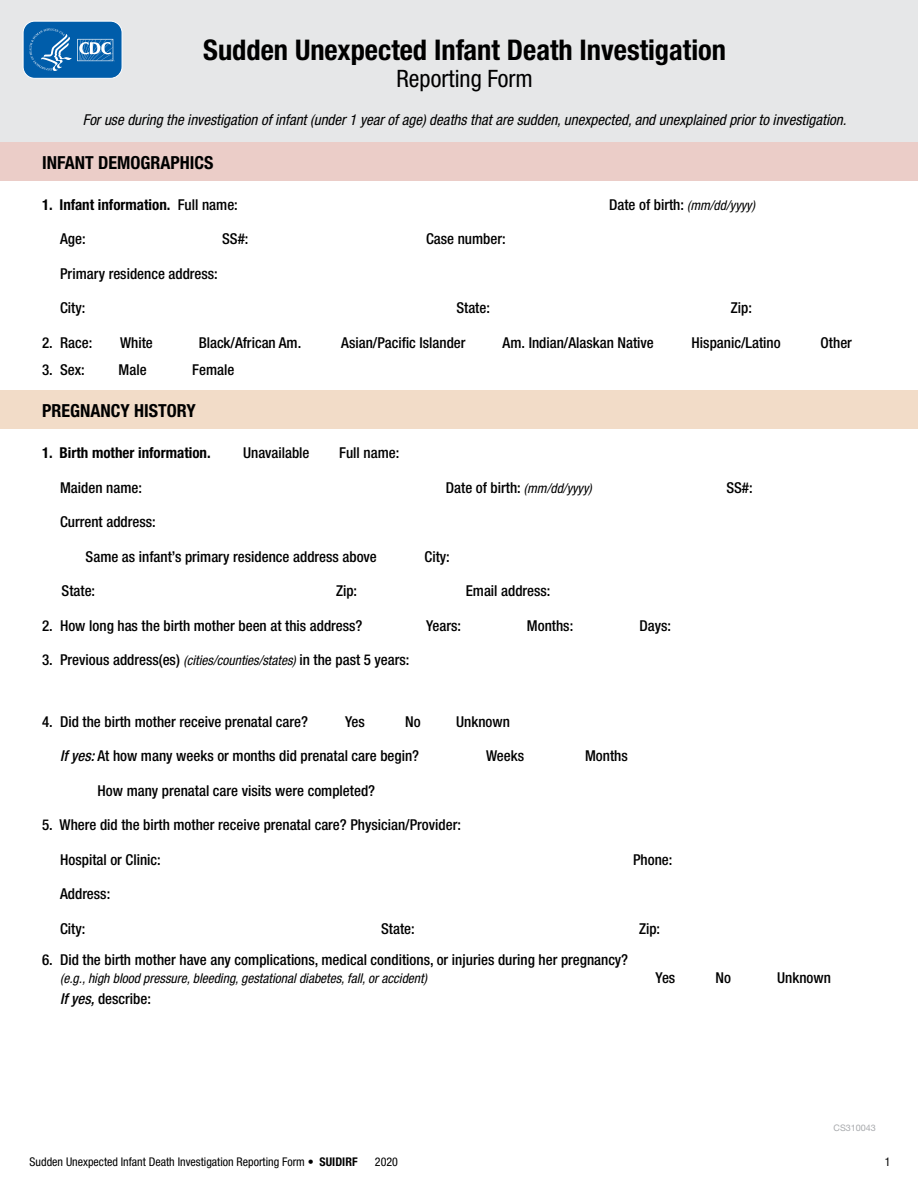
<style>
.page{position:relative;width:918px;height:1188px;background:#fff}
.page>*{position:absolute;margin:0;border:0;box-sizing:border-box;transform-origin:0 0}
.t1{font:700 condensed 28.5px "Helvetica Neue LT Std";color:#000}
.t2{font:condensed 24px "Helvetica Neue LT Std";color:#000}
.t3{font:700 condensed 18px "Helvetica Neue LT Std";color:#000}
.t4{font:500 condensed 15px "Helvetica Neue LT Std";color:#000}
.t5{font:italic condensed 15px "Helvetica Neue LT Std";color:#000}
.t6{font:700 condensed 15px "Helvetica Neue LT Std";color:#000}
.t7{font:italic condensed 13.5px "Helvetica Neue LT Std";color:#000}
.t8{font:condensed 12px "Helvetica Neue LT Std";color:#000}
.t9{font:9px "Helvetica Neue LT Std";color:#a7a9ac}
.s1{font-weight:500}
.s2{font-weight:400;font-style:italic;font-size:13.5px}
.s3{font-style:italic}
.s4{font-weight:700}
</style>
<div class="page">
<div style="left:0;top:0;width:918px;height:143px;background:#e6e7e8"></div>
<svg style="left:23px;top:21px;width:100px;height:58px;background:#2a77b7"></svg>
<div style="left:0;top:142px;width:918px;height:39px;background:#ebcdc8"></div>
<div style="left:0;top:390px;width:918px;height:39px;background:#f2dcc8"></div>
<h1 class="t1" style="left:203px;top:32px;width:524px">Sudden Unexpected Infant Death Investigation</h1>
<h2 class="t2" style="left:396px;top:64px;width:138px">Reporting Form</h2>
<p class="t5" style="left:83px;top:111px;width:765px">For use during the investigation of infant (under 1 year of age) deaths that are sudden, unexpected, and unexplained prior to investigation.</p>
<p class="t3" style="left:42px;top:151px;width:173px">INFANT DEMOGRAPHICS</p>
<p class="t6" style="left:42px;top:195px;width:197px">1. Infant information. <span class="s1">Full name:</span></p>
<p class="t4" style="left:609px;top:196px;width:147px">Date of birth: <span class="s2">(mm/dd/yyyy)</span></p>
<p class="t4" style="left:60px;top:230px;width:27px">Age:</p>
<p class="t4" style="left:222px;top:230px;width:28px">SS#:</p>
<p class="t4" style="left:426px;top:230px;width:81px">Case number:</p>
<p class="t4" style="left:60px;top:265px;width:159px">Primary residence address:</p>
<p class="t4" style="left:60px;top:299px;width:27px">City:</p>
<p class="t4" style="left:456px;top:299px;width:35px">State:</p>
<p class="t4" style="left:731px;top:299px;width:23px">Zip:</p>
<p class="t4" style="left:42px;top:334px;width:52px">2. Race:</p>
<p class="t4" style="left:120px;top:334px;width:34px">White</p>
<p class="t4" style="left:199px;top:334px;width:104px">Black/African Am.</p>
<p class="t4" style="left:341px;top:334px;width:126px">Asian/Pacific Islander</p>
<p class="t4" style="left:503px;top:334px;width:153px">Am. Indian/Alaskan Native</p>
<p class="t4" style="left:692px;top:334px;width:91px">Hispanic/Latino</p>
<p class="t4" style="left:821px;top:334px;width:33px">Other</p>
<p class="t4" style="left:42px;top:361px;width:44px">3. Sex:</p>
<p class="t4" style="left:119px;top:361px;width:30px">Male</p>
<p class="t4" style="left:192px;top:361px;width:44px">Female</p>
<p class="t3" style="left:42px;top:399px;width:155px">PREGNANCY HISTORY</p>
<p class="t6" style="left:42px;top:444px;width:170px">1. Birth mother information.</p>
<p class="t4" style="left:243px;top:444px;width:68px">Unavailable</p>
<p class="t4" style="left:339px;top:444px;width:62px">Full name:</p>
<p class="t4" style="left:60px;top:478px;width:83px">Maiden name:</p>
<p class="t4" style="left:446px;top:478px;width:147px">Date of birth: <span class="s2">(mm/dd/yyyy)</span></p>
<p class="t4" style="left:726px;top:478px;width:28px">SS#:</p>
<p class="t4" style="left:60px;top:513px;width:97px">Current address:</p>
<p class="t4" style="left:86px;top:547px;width:293px">Same as infant’s primary residence address above</p>
<p class="t4" style="left:425px;top:547px;width:27px">City:</p>
<p class="t4" style="left:62px;top:582px;width:35px">State:</p>
<p class="t4" style="left:336px;top:582px;width:23px">Zip:</p>
<p class="t4" style="left:466px;top:582px;width:86px">Email address:</p>
<p class="t4" style="left:42px;top:616px;width:322px">2. How long has the birth mother been at this address?</p>
<p class="t4" style="left:426px;top:616px;width:36px">Years:</p>
<p class="t4" style="left:527px;top:616px;width:48px">Months:</p>
<p class="t4" style="left:639px;top:616px;width:33px">Days:</p>
<p class="t4" style="left:42px;top:651px;width:369px">3. Previous address(es) <span class="s2">(cities/counties/states)</span> in the past 5 years:</p>
<p class="t4" style="left:42px;top:712px;width:267px">4. Did the birth mother receive prenatal care?</p>
<p class="t4" style="left:345px;top:712px;width:21px">Yes</p>
<p class="t4" style="left:405px;top:712px;width:17px">No</p>
<p class="t4" style="left:456px;top:712px;width:55px">Unknown</p>
<p class="t4" style="left:60px;top:747px;width:361px"><span class="s3">If yes:</span> At how many weeks or months did prenatal care begin?</p>
<p class="t4" style="left:486px;top:747px;width:40px">Weeks</p>
<p class="t4" style="left:585px;top:747px;width:44px">Months</p>
<p class="t4" style="left:98px;top:781px;width:279px">How many prenatal care visits were completed?</p>
<p class="t4" style="left:42px;top:816px;width:420px">5. Where did the birth mother receive prenatal care? Physician/Provider:</p>
<p class="t4" style="left:60px;top:850px;width:102px">Hospital or Clinic:</p>
<p class="t4" style="left:633px;top:850px;width:41px">Phone:</p>
<p class="t4" style="left:60px;top:885px;width:52px">Address:</p>
<p class="t4" style="left:60px;top:919px;width:27px">City:</p>
<p class="t4" style="left:381px;top:919px;width:35px">State:</p>
<p class="t4" style="left:639px;top:919px;width:23px">Zip:</p>
<p class="t4" style="left:42px;top:951px;width:588px">6. Did the birth mother have any complications, medical conditions, or injuries during her pregnancy?</p>
<p class="t7" style="left:60px;top:970px;width:368px">(e.g., high blood pressure, bleeding, gestational diabetes, fall, or accident)</p>
<p class="t4" style="left:656px;top:969px;width:21px">Yes</p>
<p class="t4" style="left:716px;top:969px;width:17px">No</p>
<p class="t4" style="left:777px;top:969px;width:55px">Unknown</p>
<p class="t4" style="left:60px;top:990px;width:92px"><span class="s3">If yes,</span> describe:</p>
<p class="t9" style="left:834px;top:1123px;width:44px">CS310043</p>
<p class="t8" style="left:30px;top:1155px;width:330px">Sudden Unexpected Infant Death Investigation Reporting Form • <span class="s4">SUIDIRF</span></p>
<p class="t8" style="left:375px;top:1155px;width:25px">2020</p>
<p class="t8" style="left:885px;top:1155px;width:7px">1</p>
</div>
